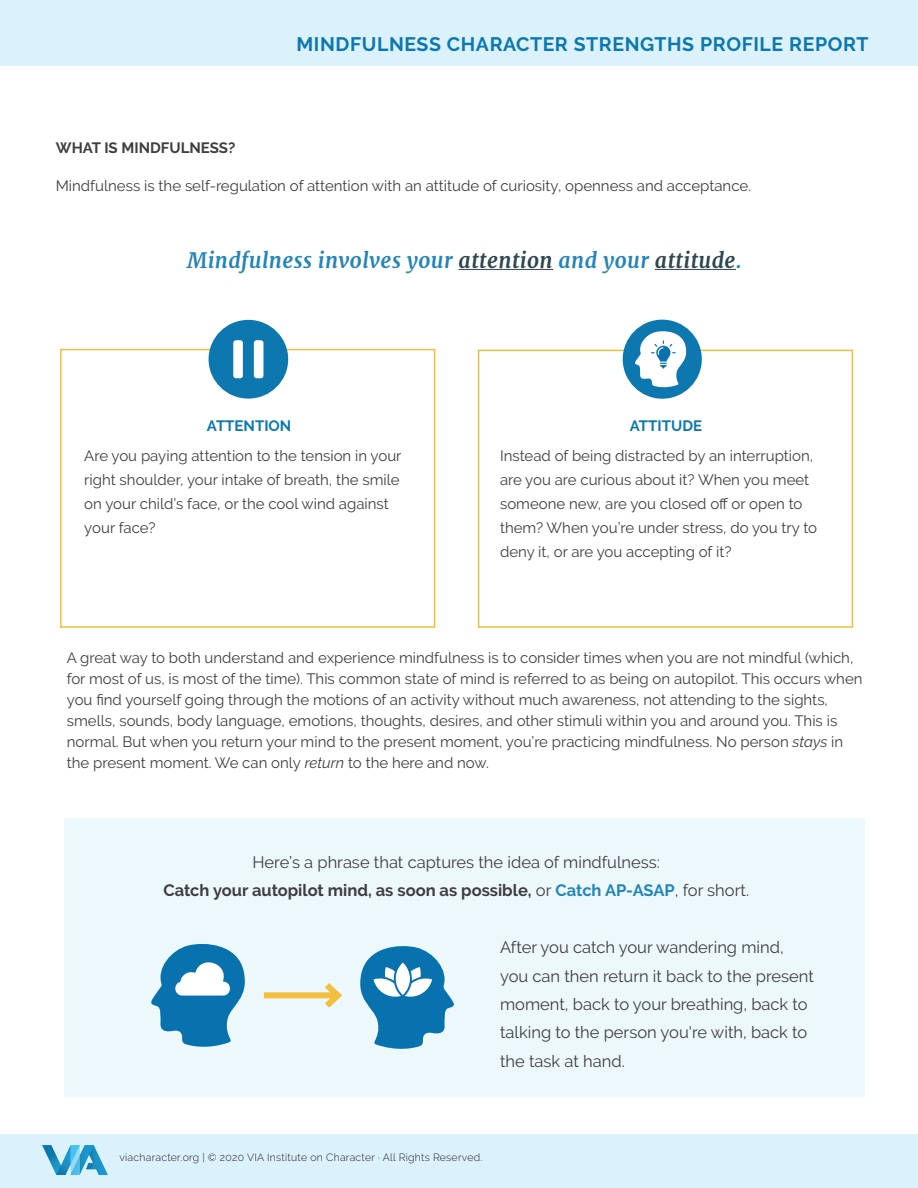
<style>
.page{position:relative;width:918px;height:1188px;background:#fff}
.page>*{position:absolute;margin:0;border:0;box-sizing:border-box;transform-origin:0 0}
.t1{font:italic 700 21px "Merriweather";letter-spacing:.02em;color:#2485b7}
.t2{font:700 19.5px "Raleway";letter-spacing:.03em;color:#0d78b0}
.t3{font:16.5px/28.5px "Raleway";color:#3e3e3f;text-align:center}
.t4{font:15px/24px "Raleway";color:#3e3e3f}
.t5{font:700 15px "Raleway";color:#3e3e3f}
.t6{font:700 15px "Raleway";color:#0d78b0}
.t7{font:300 10.5px "Raleway";letter-spacing:.025em;color:#231f20}
.s1{color:#304650}
.s2{font-style:italic}
.s3{font-weight:700}
.s4{font-weight:700;color:#2485b7}
</style>
<div class="page">
<div style="left:0;top:1134px;width:918px;height:54px;background:#dbf2fc"></div>
<div style="left:0;top:0;width:918px;height:66px;background:#dbf2fc"></div>
<img style="left:43px;top:1145px;width:65px;height:30px">
<div style="left:60px;top:349px;width:375px;height:279px;border:2px solid #f1bf3d"></div>
<div style="left:64px;top:819px;width:800px;height:278px;background:#edf8fd"></div>
<hr style="left:459px;top:269px;width:94px;height:1px;background:#304650">
<hr style="left:655px;top:269px;width:81px;height:1px;background:#304650">
<div style="left:478px;top:350px;width:375px;height:278px;border:2px solid #f1bf3d"></div>
<div style="left:623px;top:320px;width:79px;height:79px;background:#0d78b0;border-radius:50%"></div>
<div style="left:264px;top:992px;width:74px;height:6px;background:#f1bf3d"></div>
<svg style="left:319px;top:983px;width:24px;height:25px"></svg>
<div style="left:209px;top:320px;width:79px;height:79px;background:#0d78b0;border-radius:50%"></div>
<div style="left:233px;top:340px;width:10px;height:38px;background:#fff;border-radius:3px"></div>
<div style="left:254px;top:340px;width:9px;height:38px;background:#fff;border-radius:3px"></div>
<svg style="left:635px;top:330px;width:54px;height:59px"></svg>
<svg style="left:151px;top:944px;width:94px;height:103px"></svg>
<svg style="left:360px;top:946px;width:94px;height:103px"></svg>
<p class="t5" style="left:56px;top:139px;width:181px">WHAT IS MINDFULNESS?</p>
<h2 class="t2" style="left:297px;top:33px;width:574px">MINDFULNESS CHARACTER STRENGTHS PROFILE REPORT</h2>
<p class="t4" style="left:56px;top:174px;width:697px">Mindfulness is the self-regulation of attention with an attitude of curiosity, openness and acceptance.</p>
<h1 class="t1" style="left:187px;top:248px;width:556px">Mindfulness involves your <span class="s1">attention</span> and your <span class="s1">attitude</span>.</h1>
<p class="t6" style="left:207px;top:417px;width:86px">ATTENTION</p>
<p class="t6" style="left:630px;top:417px;width:74px">ATTITUDE</p>
<p class="t4" style="left:84px;top:443px;width:319px">Are you paying attention to the tension in your right shoulder, your intake of breath, the smile on your child’s face, or the cool wind against your face?</p>
<p class="t4" style="left:500px;top:443px;width:319px">Instead of being distracted by an interruption, are you are curious about it? When you meet someone new, are you closed off or open to them? When you’re under stress, do you try to deny it, or are you accepting of it?</p>
<p class="t4" style="left:67px;top:647px;width:797px;line-height:21px">A great way to both understand and experience mindfulness is to consider times when you are not mindful (which, for most of us, is most of the time). This common state of mind is referred to as being on autopilot. This occurs when you find yourself going through the motions of an activity without much awareness, not attending to the sights, smells, sounds, body language, emotions, thoughts, desires, and other stimuli within you and around you. This is normal. But when you return your mind to the present moment, you’re practicing mindfulness. No person <span class="s2">stays</span> in the present moment. We can only <span class="s2">return</span> to the here and now.</p>
<p class="t3" style="left:163px;top:848px;width:587px">Here’s a phrase that captures the idea of mindfulness:<br><span class="s3">Catch your autopilot mind, as soon as possible,</span> or <span class="s4">Catch AP-ASAP</span>, for short.</p>
<p class="t3" style="left:500px;top:933px;width:315px;text-align:left">After you catch your wandering mind, you can then return it back to the present moment, back to your breathing, back to talking to the person you're with, back to the task at hand.</p>
<p class="t7" style="left:119px;top:1151px;width:365px">viacharacter.org | © 2020 VIA Institute on Character · All Rights Reserved.</p>
</div>
